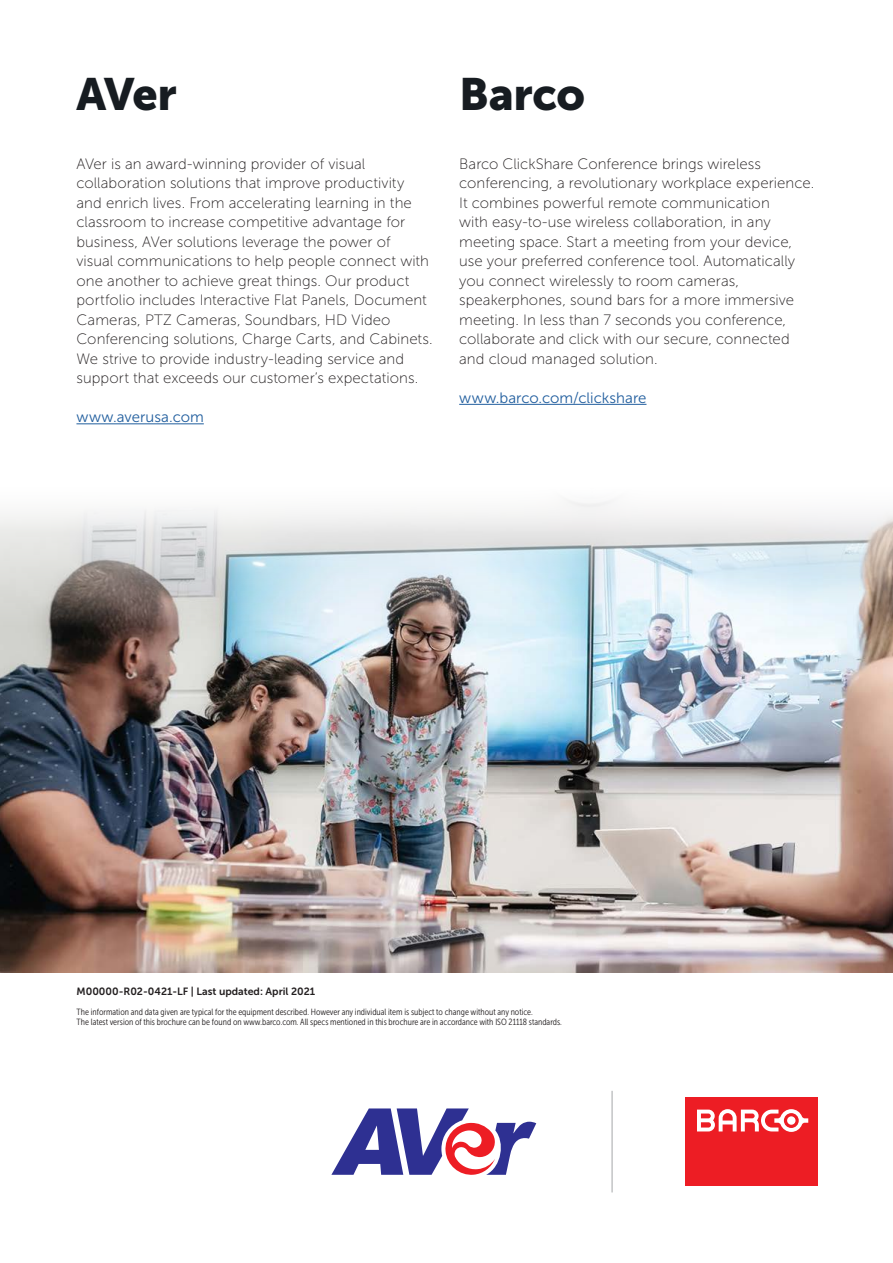
<style>
.page{position:relative;width:893px;height:1263px;background:#fff}
.page>*{position:absolute;margin:0;border:0;box-sizing:border-box;transform-origin:0 0}
.t1{font:45px "Museo Sans 900";letter-spacing:-.01em;color:#171c21}
.t2{font:15px/19.5px "Museo Sans 100";letter-spacing:.005em;color:#231f20}
.t3{font:15px "Museo Sans 300";letter-spacing:.005em;color:#215e9e}
.t4{font:10.5px "Museo Sans 700";color:#231f20}
.t5{font:9px/10.8px "Museo Sans Cond 300";color:#231f20}
</style>
<div class="page">
<hr style="left:76px;top:423px;width:128px;height:1px;background:#215e9e">
<hr style="left:459px;top:404px;width:187px;height:1px;background:#215e9e">
<div style="left:685px;top:1097px;width:132px;height:89px;background:#ed1d24"></div>
<svg style="left:697px;top:1109px;width:111px;height:23px"></svg>
<hr style="left:612px;top:1091px;width:1px;height:101px;background:#939598">
<img style="left:0;top:500px;width:893px;height:472px">
<svg style="left:331px;top:1108px;width:205px;height:67px"></svg>
<h1 class="t1" style="left:76px;top:69px;width:102px">AVer</h1>
<p class="t2" style="left:76px;top:154px;width:358px">AVer is an award-winning provider of visual collaboration solutions that improve productivity and enrich lives. From accelerating learning in the classroom to increase competitive advantage for business, AVer solutions leverage the power of<br>visual communications to help people connect with one another to achieve great things. Our product portfolio includes Interactive Flat Panels, Document Cameras, PTZ Cameras, Soundbars, HD Video Conferencing solutions, Charge Carts, and Cabinets.<br>We strive to provide industry-leading service and support that exceeds our customer’s expectations.</p>
<p class="t3" style="left:76px;top:409px;width:129px">www.averusa.com</p>
<h1 class="t1" style="left:459px;top:69px;width:127px">Barco</h1>
<p class="t2" style="left:459px;top:154px;width:357px">Barco ClickShare Conference brings wireless conferencing, a revolutionary workplace experience.<br>It combines powerful remote communication<br>with easy-to-use wireless collaboration, in any meeting space. Start a meeting from your device, use your preferred conference tool. Automatically you connect wirelessly to room cameras, speakerphones, sound bars for a more immersive meeting. In less than 7 seconds you conference, collaborate and click with our secure, connected and cloud managed solution.</p>
<p class="t3" style="left:459px;top:390px;width:189px">www.barco.com/clickshare</p>
<p class="t4" style="left:77px;top:986px;width:240px">M00000-R02-0421-LF | Last updated: April 2021</p>
<p class="t5" style="left:77px;top:1006px;width:487px">The information and data given are typical for the equipment described. However any individual item is subject to change without any notice.<br>The latest version of this brochure can be found on www.barco.com. All specs mentioned in this brochure are in accordance with ISO 21118 standards.</p>
</div>
